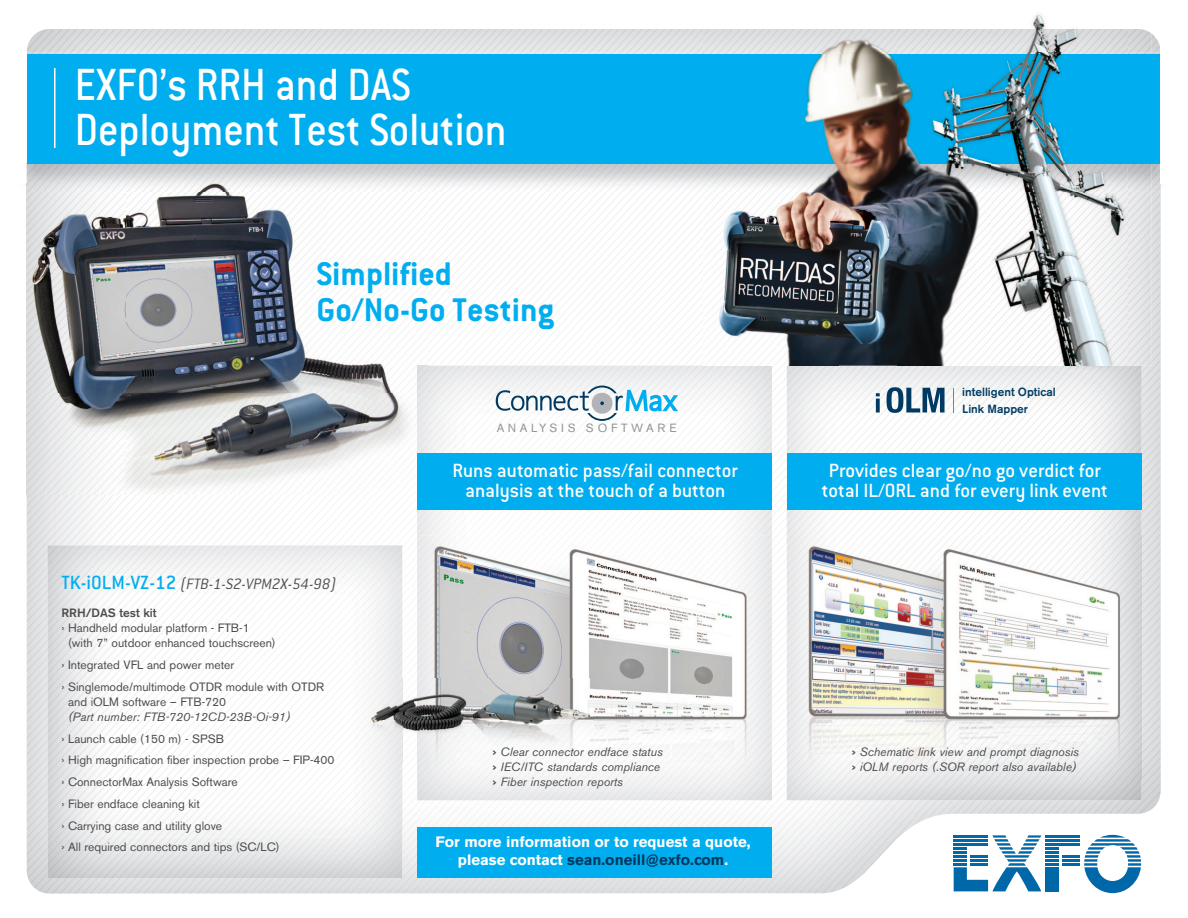
<style>
.page{position:relative;width:1188px;height:918px;background:#fff}
.page>*{position:absolute;margin:0;border:0;box-sizing:border-box;transform-origin:0 0}
.t1{font:500 49.5px/45px "Conduit ITC";color:#fff;scale:.9 1}
.t2{font:700 36px/36px "Conduit ITC";color:#00aeef}
.t3{font:500 21px/19.8px "Conduit ITC";color:#fff;text-align:center}
.t4{font:italic 300 16.5px "Conduit ITC";color:#4d4d4d}
.t5{font:700 15px/18px "Akzidenz Grotesk BE";color:#fff;text-align:center}
.t6{font:12px/21.8px "Akzidenz Grotesk BE";color:#4d4d4d}
.t7{font:italic 12px/15px "Akzidenz Grotesk BE";color:#4d4d4d}
.t8{font:500 12px "Akzidenz Grotesk BE";color:#4d4d4d}
.t9{font:500 11.85px/16.4px "Akzidenz Grotesk BE";color:#003a62}
.t10{font:11.85px "Akzidenz Grotesk BE";letter-spacing:.3em;color:#939598}
.s1{font-weight:500;font-style:normal;font-size:21px;color:#00aeef}
.s2{font-family:"Conduit ITC";font-weight:700;font-style:normal}
.s3{color:#003a62}
</style>
<div class="page">
<img style="left:27px;top:29px;width:676px;height:23px">
<img style="left:1152px;top:34px;width:8px;height:18px">
<img style="left:1112px;top:192px;width:49px;height:622px">
<img style="left:772px;top:366px;width:15px;height:18px">
<img style="left:767px;top:384px;width:48px;height:509px">
<img style="left:27px;top:394px;width:389px;height:194px">
<img style="left:27px;top:588px;width:48px;height:306px">
<img style="left:402px;top:594px;width:1px;height:77px">
<img style="left:815px;top:800px;width:99px;height:93px">
<img style="left:914px;top:800px;width:198px;height:25px">
<img style="left:75px;top:878px;width:297px;height:16px">
<svg style="left:1084px;top:835px;width:57px;height:58px"></svg>
<hr style="left:1062px;top:863px;width:18px;height:3px;background:#0068a9">
<hr style="left:1062px;top:859px;width:18px;height:3px;background:#0068a9">
<hr style="left:1062px;top:855px;width:18px;height:3px;background:#0068a9">
<hr style="left:1046px;top:835px;width:34px;height:3px;background:#0068a9">
<hr style="left:1046px;top:839px;width:34px;height:3px;background:#0068a9">
<hr style="left:1046px;top:843px;width:34px;height:3px;background:#0068a9">
<svg style="left:954px;top:835px;width:105px;height:56px"></svg>
<hr style="left:954px;top:843px;width:34px;height:3px;background:#0068a9">
<img style="left:27px;top:52px;width:1134px;height:140px">
<div style="left:27px;top:54px;width:1134px;height:109px;background:#00aeef"></div>
<img style="left:417px;top:366px;width:355px;height:434px">
<img style="left:787px;top:366px;width:355px;height:434px">
<hr style="left:54px;top:68px;width:2px;height:80px;background:#fff">
<svg style="left:496px;top:386px;width:182px;height:35px"></svg>
<svg style="left:876px;top:399px;width:4px;height:14px"></svg>
<svg style="left:876px;top:393px;width:4px;height:3px"></svg>
<svg style="left:887px;top:387px;width:58px;height:26px"></svg>
<svg style="left:953px;top:388px;width:1px;height:24px"></svg>
<img style="left:26px;top:192px;width:1px;height:303px">
<img style="left:27px;top:192px;width:401px;height:202px">
<img style="left:26px;top:163px;width:402px;height:29px">
<img style="left:417px;top:366px;width:11px;height:88px">
<img style="left:48px;top:545px;width:354px;height:333px">
<div style="left:417px;top:827px;width:355px;height:51px;background:#00aeef"></div>
<img style="left:928px;top:366px;width:200px;height:4px">
<img style="left:990px;top:29px;width:162px;height:337px">
<img style="left:1128px;top:52px;width:24px;height:140px">
<img style="left:990px;top:54px;width:162px;height:109px">
<img style="left:1032px;top:14px;width:14px;height:15px">
<img style="left:703px;top:29px;width:287px;height:23px">
<img style="left:703px;top:163px;width:194px;height:155px">
<img style="left:703px;top:318px;width:194px;height:48px">
<img style="left:703px;top:52px;width:194px;height:2px">
<img style="left:804px;top:54px;width:93px;height:109px">
<img style="left:897px;top:52px;width:93px;height:315px">
<div style="left:417px;top:454px;width:355px;height:56px;background:#00aeef"></div>
<div style="left:787px;top:454px;width:355px;height:56px;background:#00aeef"></div>
<img style="left:415px;top:536px;width:355px;height:242px">
<img style="left:789px;top:536px;width:354px;height:242px">
<img style="left:360px;top:678px;width:234px;height:85px">
<h1 class="t1" style="left:75px;top:62px;width:482px">EXFO’s RRH and DAS<br>Deployment Test Solution</h1>
<h2 class="t2" style="left:316px;top:255px;width:239px">Simplified<br>Go/No-Go Testing</h2>
<p class="t10" style="left:497px;top:421px;width:181px">ANALYSIS SOFTWARE</p>
<p class="t9" style="left:962px;top:384px;width:95px">intelligent Optical<br>Link Mapper</p>
<h3 class="t4" style="left:62px;top:575px;width:276px"><span class="s1">TK-iOLM-VZ-12</span> (FTB-1-S2-VPM2X-54-98)</h3>
<p class="t8" style="left:62px;top:606px;width:97px">RRH/DAS test kit</p>
<p class="t6" style="left:68px;top:621px;width:209px;line-height:15px;text-indent:-7px">› Handheld modular platform - FTB-1 (with 7” outdoor enhanced touchscreen)</p>
<p class="t6" style="left:62px;top:654px;width:264px">› Integrated VFL and power meter<br>› Singlemode/multimode OTDR module with OTDR</p>
<p class="t6" style="left:68px;top:691px;width:160px">and iOLM software – FTB-720</p>
<p class="t7" style="left:68px;top:709px;width:224px">(Part number: FTB-720-12CD-23B-Oi-91)</p>
<p class="t6" style="left:62px;top:728px;width:275px">› Launch cable (150 m) - SPSB<br>› High magnification fiber inspection probe – FIP-400 › ConnectorMax Analysis Software<br>› Fiber endface cleaning kit<br>› Carrying case and utility glove<br>› All required connectors and tips (SC/LC)</p>
<h3 class="t3" style="left:453px;top:461px;width:287px">Runs automatic pass/fail connector analysis at the touch of a button</h3>
<h3 class="t3" style="left:822px;top:461px;width:288px">Provides clear go/no go verdict for total IL/ORL and for every link event</h3>
<p class="t7" style="left:492px;top:744px;width:172px"><span class="s2">›</span> Clear connector endface status <span class="s2">›</span> IEC/ITC standards compliance <span class="s2">›</span> Fiber inspection reports</p>
<p class="t7" style="left:852px;top:744px;width:229px"><span class="s2">›</span> Schematic link view and prompt diagnosis <span class="s2">›</span> iOLM reports (.SOR report also available)</p>
<p class="t5" style="left:436px;top:833px;width:317px">For more information or to request a quote, please contact <span class="s3">sean.oneill@exfo.com</span>.</p>
</div>
